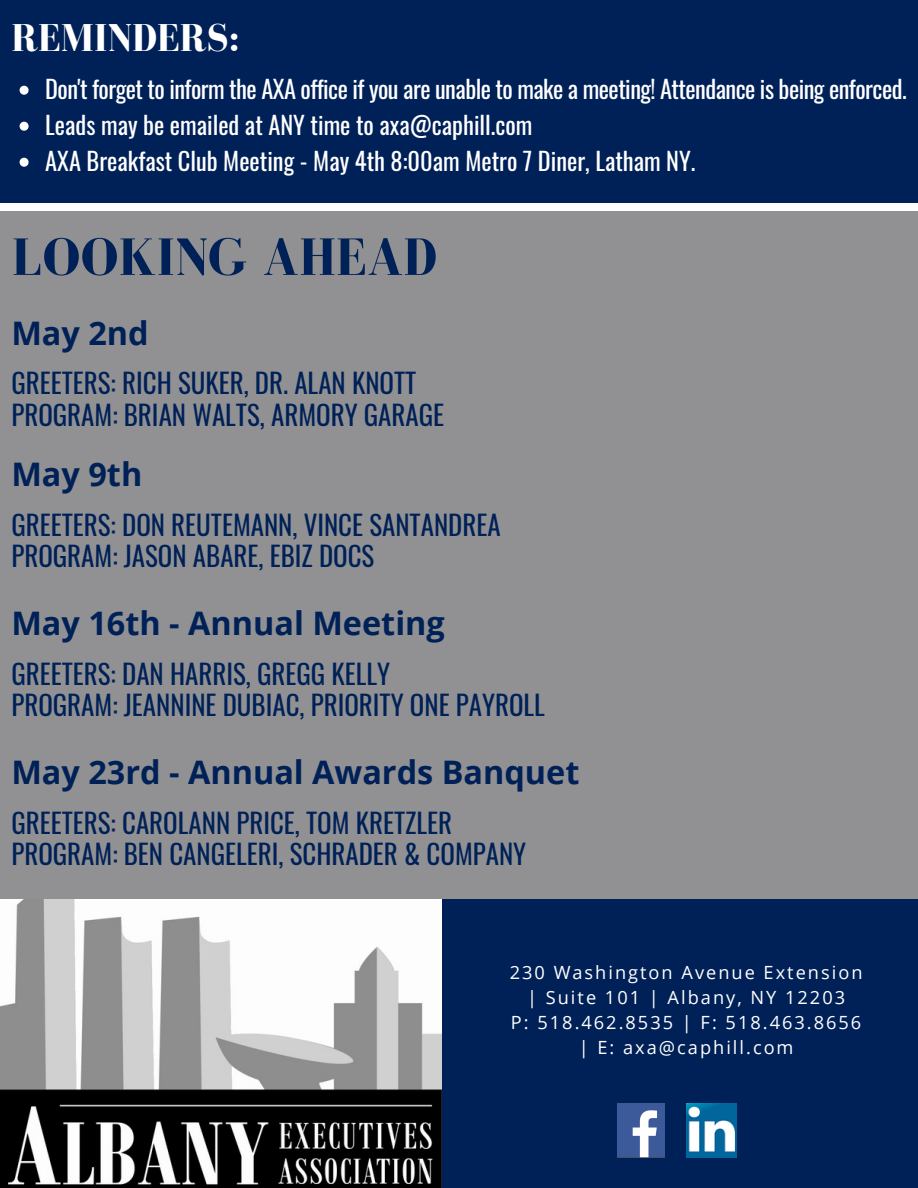
<style>
.page{position:relative;width:918px;height:1188px;background:#fff}
.page>*{position:absolute;margin:0;border:0;box-sizing:border-box;transform-origin:0 0}
.t1{font:700 54px "Bodoni FLF";color:#002157}
.t2{font:700 39.9px "Bodoni FLF";color:#fff}
.t3{font:700 32.4px "Open Sans";color:#002157}
.t4{font:27px "Oswald";color:#002157}
.t5{font:24.45px "Oswald";color:#fff}
.t6{font:24.45px "Oswald";letter-spacing:-.02em;color:#fff}
.t7{font:18.15px/25px "Open Sans";letter-spacing:.11em;color:#fff;text-align:center}
</style>
<div class="page">
<div style="left:0;top:0;width:918px;height:203px;background:#002157"></div>
<div style="left:0;top:211px;width:918px;height:688px;background:#919193"></div>
<img style="left:0;top:899px;width:441px;height:289px">
<div style="left:442px;top:899px;width:476px;height:289px;background:#002157"></div>
<img style="left:617px;top:1104px;width:47px;height:54px">
<img style="left:686px;top:1104px;width:51px;height:54px">
<svg style="left:20px;top:86px;width:9px;height:9px"></svg>
<svg style="left:20px;top:122px;width:9px;height:9px"></svg>
<svg style="left:20px;top:158px;width:9px;height:9px"></svg>
<p class="t2" style="left:11px;top:16px;width:230px">REMINDERS:</p>
<p class="t6" style="left:45px;top:70px;width:863px">Don't forget to inform the AXA office if you are unable to make a meeting! Attendance is being enforced.</p>
<p class="t5" style="left:45px;top:106px;width:489px">Leads may be emailed at ANY time to axa@caphill.com</p>
<p class="t5" style="left:45px;top:142px;width:652px">AXA Breakfast Club Meeting - May 4th 8:00am Metro 7 Diner, Latham NY.</p>
<p class="t1" style="left:11px;top:228px;width:427px">LOOKING AHEAD</p>
<p class="t3" style="left:11px;top:310px;width:139px">May 2nd</p>
<p class="t4" style="left:11px;top:362px;width:407px">GREETERS: RICH SUKER, DR. ALAN KNOTT</p>
<p class="t4" style="left:11px;top:394px;width:434px">PROGRAM: BRIAN WALTS, ARMORY GARAGE</p>
<p class="t3" style="left:11px;top:451px;width:132px">May 9th</p>
<p class="t4" style="left:11px;top:503px;width:491px">GREETERS: DON REUTEMANN, VINCE SANTANDREA</p>
<p class="t4" style="left:11px;top:535px;width:364px">PROGRAM: JASON ABARE, EBIZ DOCS</p>
<p class="t3" style="left:11px;top:600px;width:435px">May 16th - Annual Meeting</p>
<p class="t4" style="left:11px;top:652px;width:380px">GREETERS: DAN HARRIS, GREGG KELLY</p>
<p class="t4" style="left:11px;top:684px;width:535px">PROGRAM: JEANNINE DUBIAC, PRIORITY ONE PAYROLL</p>
<p class="t3" style="left:11px;top:749px;width:570px">May 23rd - Annual Awards Banquet</p>
<p class="t4" style="left:11px;top:801px;width:442px">GREETERS: CAROLANN PRICE, TOM KRETZLER</p>
<p class="t4" style="left:11px;top:833px;width:516px">PROGRAM: BEN CANGELERI, SCHRADER &amp; COMPANY</p>
<p class="t7" style="left:510px;top:959px;width:354px">230 Washington Avenue Extension | Suite 101 | Albany, NY 12203</p>
<p class="t7" style="left:511px;top:1009px;width:352px">P: 518.462.8535 | F: 518.463.8656 | E: axa@caphill.com</p>
</div>
